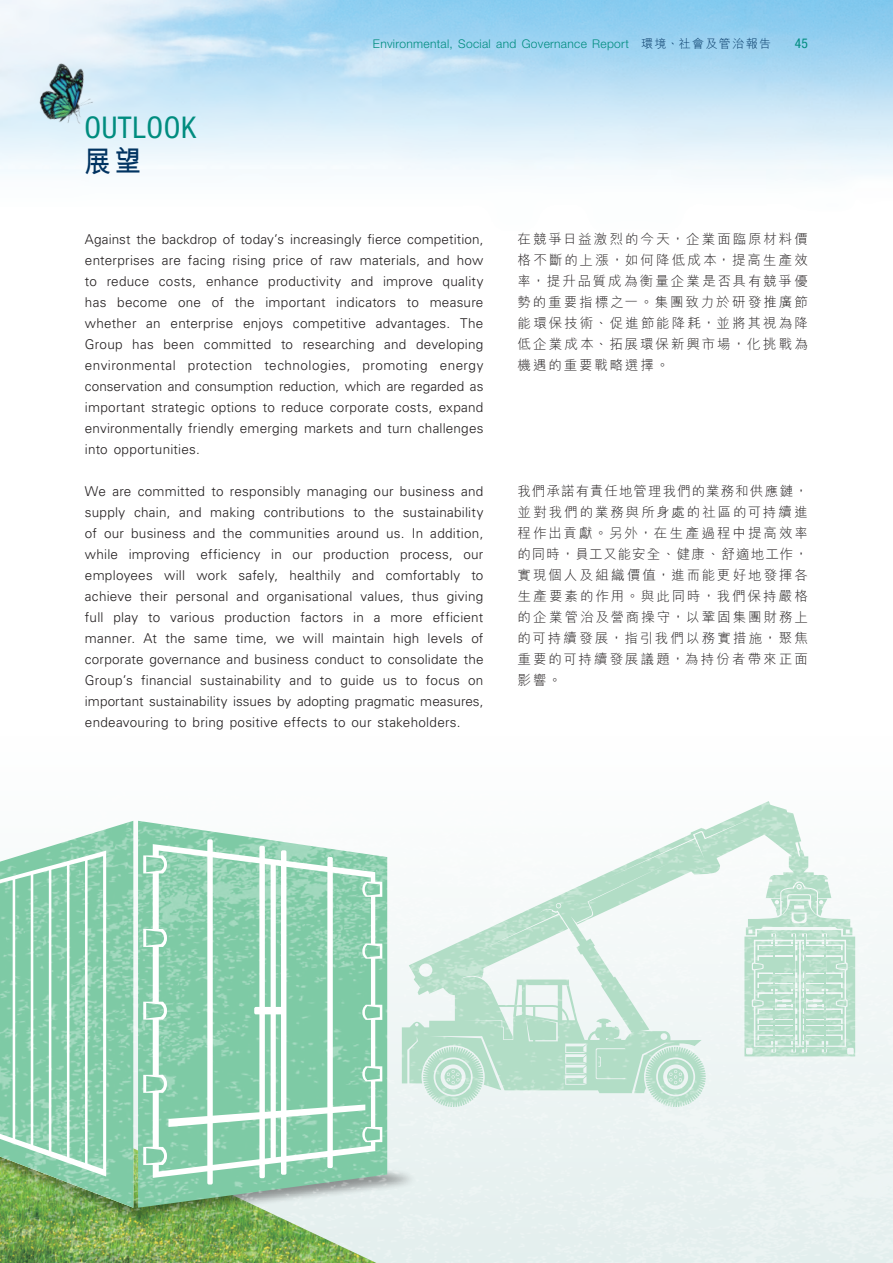
<style>
.page{position:relative;width:893px;height:1263px;background:#fff}
.page>*{position:absolute;margin:0;border:0;box-sizing:border-box;transform-origin:0 0}
.t1{font:condensed 30px "Helvetica Neue LT Std";letter-spacing:.02em;color:#008c7f}
.t2{font:700 30px "M Hei HK";color:#003361;scale:.9 1}
._01_Body_Text{font:300 13.5px/21px "Univers LT Std";letter-spacing:.015em;color:#231f20;text-align:justify}
._01_Body_Text-2{font:300 13.5px/21px "M Hei HK";letter-spacing:.155em;color:#231f20;text-align:justify}
.t3{font:condensed 13.5px "Helvetica Neue LT Std";color:#008c7f}
.t4{font:300 12px "Helvetica Neue LT Std";letter-spacing:.025em;color:#008c7f}
.s1{font-family:"M Hei HK";color:#003361}
</style>
<div class="page">
<img style="left:30px;top:55px;width:80px;height:83px">
<img style="left:0;top:801px;width:893px;height:462px">
<h1 class="t1" style="left:84px;top:110px;width:113px">OUTLOOK</h1>
<h1 class="t2" style="left:84px;top:140px;width:65px">展望</h1>
<p class="t4" style="left:373px;top:36px;width:400px">Environmental, Social and Governance Report <span class="s1">環境、社會及管治報告</span></p>
<p class="t3" style="left:795px;top:35px;width:15px">45</p>
<p class="_01_Body_Text" style="left:85px;top:228px;width:400px">Against the backdrop of today’s increasingly fierce competition, enterprises are facing rising price of raw materials, and how to reduce costs, enhance productivity and improve quality has become one of the important indicators to measure whether an enterprise enjoys competitive advantages. The Group has been committed to researching and developing environmental protection technologies, promoting energy conservation and consumption reduction, which are regarded as important strategic options to reduce corporate costs, expand environmentally friendly emerging markets and turn challenges into opportunities.</p>
<p class="_01_Body_Text" style="left:85px;top:480px;width:400px">We are committed to responsibly managing our business and supply chain, and making contributions to the sustainability of our business and the communities around us. In addition, while improving efficiency in our production process, our employees will work safely, healthily and comfortably to achieve their personal and organisational values, thus giving full play to various production factors in a more efficient manner. At the same time, we will maintain high levels of corporate governance and business conduct to consolidate the Group’s financial sustainability and to guide us to focus on important sustainability issues by adopting pragmatic measures, endeavouring to bring positive effects to our stakeholders.</p>
<p class="_01_Body_Text-2" style="left:518px;top:228px;width:292px">在競爭日益激烈的今天，企業面臨原材料價格不斷的上漲，如何降低成本，提高生產效率，提升品質成為衡量企業是否具有競爭優勢的重要指標之一。集團致力於研發推廣節能環保技術、促進節能降耗，並將其視為降低企業成本、拓展環保新興市場，化挑戰為機遇的重要戰略選擇。</p>
<p class="_01_Body_Text-2" style="left:518px;top:480px;width:292px">我們承諾有責任地管理我們的業務和供應鏈，並對我們的業務與所身處的社區的可持續進程作出貢獻。另外，在生產過程中提高效率的同時，員工又能安全、健康、舒適地工作，實現個人及組織價值，進而能更好地發揮各生產要素的作用。與此同時，我們保持嚴格的企業管治及營商操守，以鞏固集團財務上的可持續發展，指引我們以務實措施，聚焦重要的可持續發展議題，為持份者帶來正面影響。</p>
</div>
